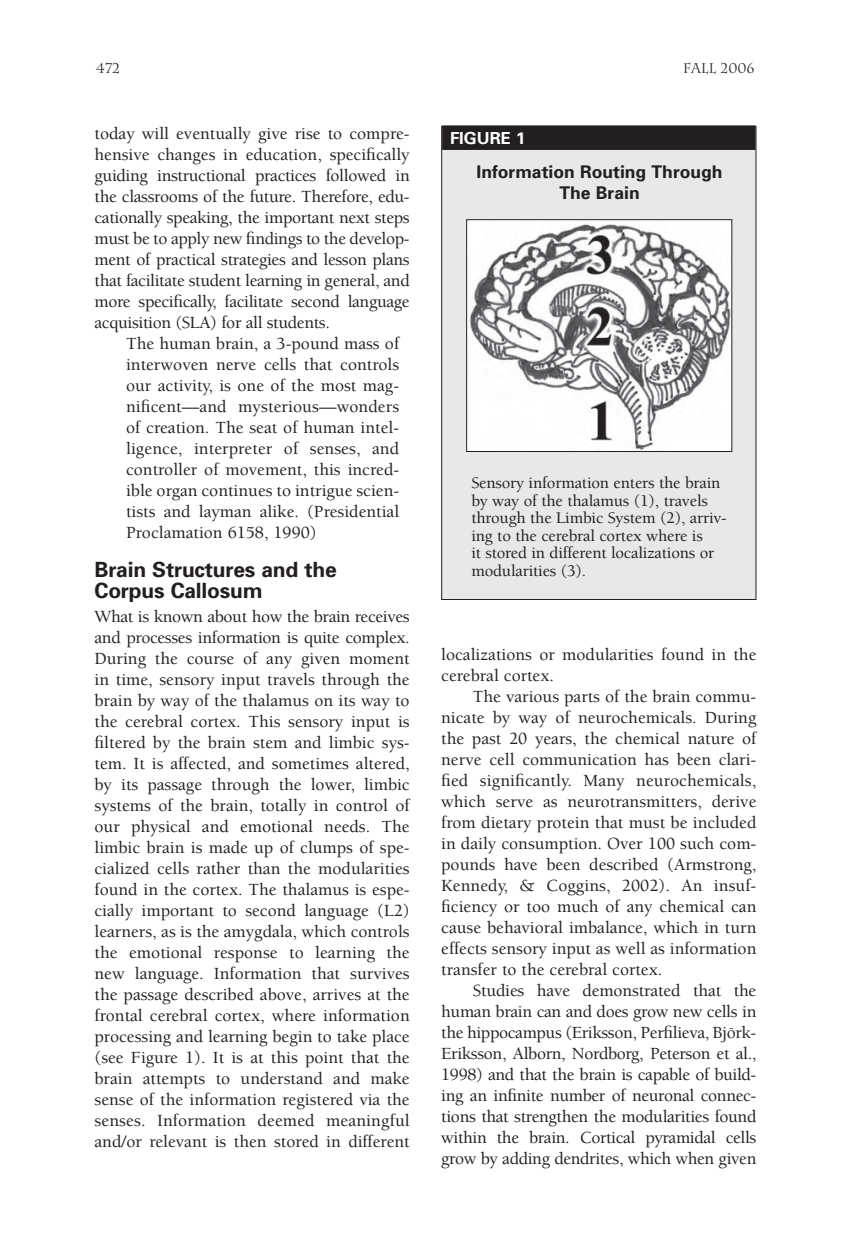
<style>
.page{position:relative;width:851px;height:1260px;background:#fff}
.page>*{position:absolute;margin:0;border:0;box-sizing:border-box;transform-origin:0 0}
.t1{font:700 21px/21px "Univers";letter-spacing:-.01em;color:#231f20}
.t2{font:500 17.5px/21px "Berkeley";color:#231f20;text-align:justify}
.t3{font:700 17.5px/21px "Univers";color:#231f20;text-align:center}
.t4{font:500 16.62px/17.5px "Berkeley";letter-spacing:-.01em;color:#231f20}
.t5{font:700 16.62px "Univers";color:#fff}
.t6{font:14px "Charlemagne";letter-spacing:-.01em;color:#231f20}
</style>
<div class="page">
<div style="left:441px;top:126px;width:315px;height:473px;background:#e7e8e9"></div>
<div style="left:442px;top:125px;width:313px;height:25px;background:#231f20"></div>
<div style="left:441px;top:126px;width:315px;height:474px;border:1px solid #231f20"></div>
<img style="left:468px;top:221px;width:262px;height:229px">
<div style="left:466px;top:219px;width:266px;height:233px;border:1px solid #231f20"></div>
<p class="t6" style="left:96px;top:60px;width:25px">472</p>
<p class="t6" style="left:682px;top:60px;width:73px">FALL 2006</p>
<p class="t2" style="left:94px;top:125px;width:317px">today will eventually give rise to compre&shy;hensive changes in education, specifically guiding instructional practices followed in the classrooms of the future. Therefore, edu&shy;cationally speaking, the important next steps must be to apply new findings to the develop&shy;ment of practical strategies and lesson plans that facilitate student learning in general, and more specifically, facilitate second language acquisition (SLA) for all students.</p>
<p class="t2" style="left:126px;top:335px;width:275px">The human brain, a 3-pound mass of interwoven nerve cells that controls our activity, is one of the most mag&shy;nificent—and mysterious—wonders of creation. The seat of human intel&shy;ligence, interpreter of senses, and controller of movement, this incred&shy;ible organ continues to intrigue scien&shy;tists and layman alike. (Presidential Proclamation 6158, 1990)</p>
<p class="t1" style="left:94px;top:560px;width:243px">Brain Structures and the<br>Corpus Callosum</p>
<p class="t2" style="left:94px;top:608px;width:317px">What is known about how the brain receives and processes information is quite complex.<br>During the course of any given moment in time, sensory input travels through the brain by way of the thalamus on its way to the cerebral cortex. This sensory input is filtered by the brain stem and limbic sys&shy;tem. It is affected, and sometimes altered, by its passage through the lower, limbic systems of the brain, totally in control of our physical and emotional needs. The limbic brain is made up of clumps of spe&shy;cialized cells rather than the modularities found in the cortex. The thalamus is espe&shy;cially important to second language (L2) learners, as is the amygdala, which controls the emotional response to learning the new language. Information that survives the passage described above, arrives at the frontal cerebral cortex, where information processing and learning begin to take place (see Figure 1). It is at this point that the brain attempts to understand and make sense of the information registered via the senses. Information deemed meaningful and/or relevant is then stored in different</p>
<p class="t5" style="left:450px;top:132px;width:77px">FIGURE 1</p>
<p class="t3" style="left:476px;top:162px;width:247px">Information Routing Through<br>The Brain</p>
<p class="t4" style="left:471px;top:476px;width:257px">Sensory information enters the brain by way of the thalamus (1), travels through the Limbic System (2), arriv&shy;ing to the cerebral cortex where is<br>it stored in different localizations or modularities (3).</p>
<p class="t2" style="left:441px;top:646px;width:317px">localizations or modularities found in the cerebral cortex.</p>
<p class="t2" style="left:441px;top:688px;width:317px;text-indent:32px">The various parts of the brain commu&shy;nicate by way of neurochemicals. During the past 20 years, the chemical nature of nerve cell communication has been clari&shy;fied significantly. Many neurochemicals, which serve as neurotransmitters, derive from dietary protein that must be included in daily consumption. Over 100 such com&shy;pounds have been described (Armstrong, Kennedy, &amp; Coggins, 2002). An insuf&shy;ficiency or too much of any chemical can cause behavioral imbalance, which in turn effects sensory input as well as information transfer to the cerebral cortex.</p>
<p class="t2" style="left:441px;top:982px;width:317px;text-indent:32px">Studies have demonstrated that the human brain can and does grow new cells in the hippocampus (Eriksson, Perfilieva, Björk-Eriksson, Alborn, Nordborg, Peterson et al., 1998) and that the brain is capable of build&shy;ing an infinite number of neuronal connec&shy;tions that strengthen the modularities found within the brain. Cortical pyramidal cells grow by adding dendrites, which when given</p>
</div>
